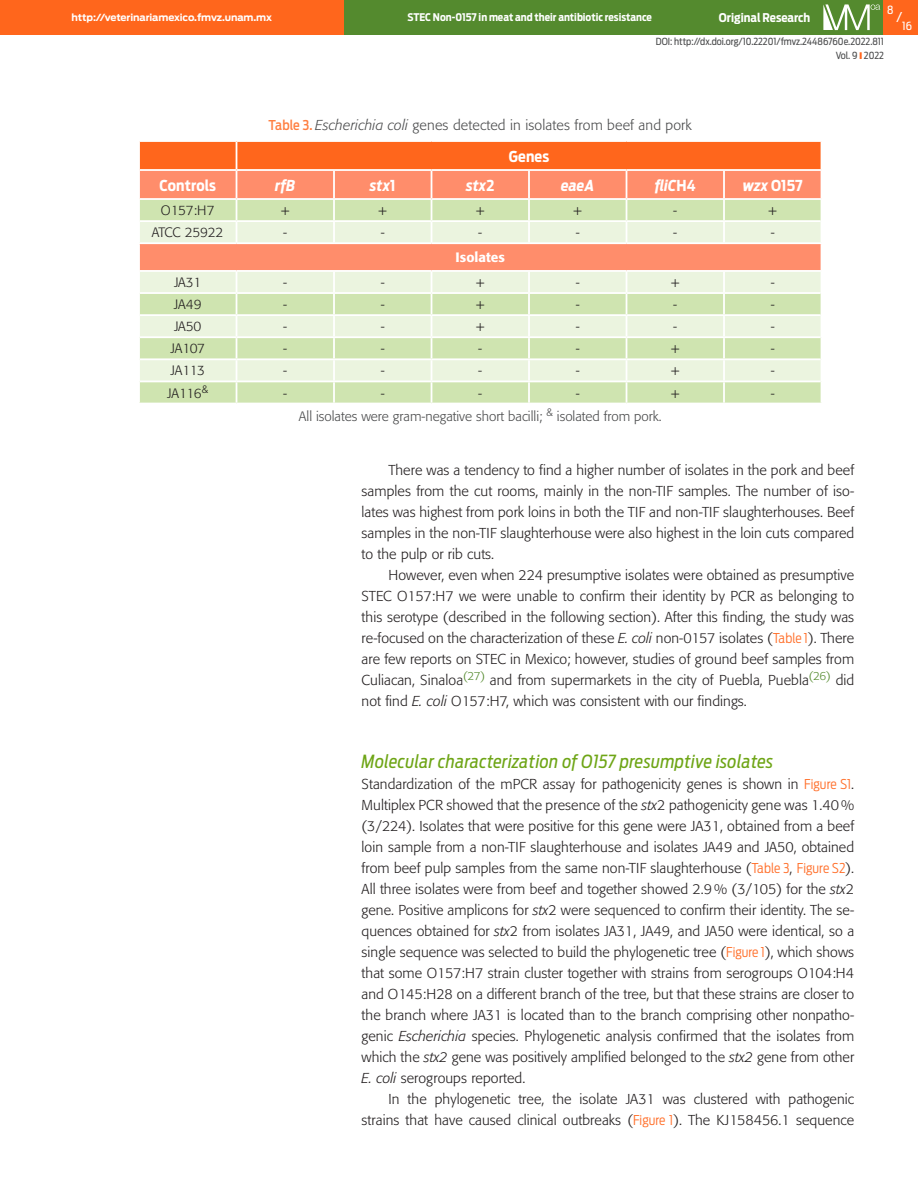
<style>
.page{position:relative;width:918px;height:1188px;background:#fff}
.page>*{position:absolute;margin:0;border:0;box-sizing:border-box;transform-origin:0 0}
._01_subtitulo_b{font:italic 18px "Antenna Cond";letter-spacing:.02em;color:#6ea516}
._06_tabla_b_subtitul{font:italic 700 15px "Antenna Cond";letter-spacing:.005em;color:#fff}
._06_tabla_b_subtitul-2{font:700 15px "Antenna Cond";letter-spacing:.01em;color:#fff}
._04_texto_1a{font:300 14.25px/21px "Formata";letter-spacing:.005em;color:#231f20;text-align:justify}
._04_texto_2a{font:300 14.25px/21px "Formata";letter-spacing:.005em;color:#231f20;text-align:justify}
._06_tabla_a_titulo{font:300 14.25px "Formata";letter-spacing:.01em;color:#4b4c4d}
._06_tabla_c_texto{font:300 13.5px "Formata";letter-spacing:-.015em;color:#231f20}
._06_tabla_e_pies_tab{font:300 13.5px "Formata";color:#4b4c4d}
._06_tabla_d_subtitul{font:500 13.5px "Formata";letter-spacing:.005em;color:#fff}
.t1{font:13.5px "Antenna Cond";color:#fff}
.t2{font:700 12px "Antenna Cond";color:#fff}
.t3{font:11.25px "Antenna Cond";color:#fff}
.t4{font:700 10.5px "Antenna Cond";color:#fff}
.t5{font:9.75px/13.8px "Antenna Cond";color:#4b4c4d;text-align:right}
.t6{font:700 9.75px "Antenna";letter-spacing:-.01em;color:#fff}
.s1{font-family:"Antenna Cond";font-weight:500;font-size:13.5px;color:#ff8042}
.s2{font-style:italic}
.s3{font-style:normal}
.s4{font-family:"Antenna Cond";font-size:13.5px;color:#ff6f2a}
</style>
<div class="page">
<div style="left:344px;top:0;width:543px;height:34px;background:#548a2e"></div>
<svg style="left:823px;top:4px;width:57px;height:26px"></svg>
<div style="left:884px;top:0;width:34px;height:34px;background:#ff661c"></div>
<div style="left:0;top:0;width:344px;height:34px;background:#ff661c"></div>
<svg style="left:139px;top:141px;width:683px;height:262px;background:#eacca7"></svg>
<hr style="left:237px;top:169px;width:97px;height:2px;background:#fff">
<hr style="left:334px;top:169px;width:98px;height:2px;background:#fff">
<hr style="left:432px;top:169px;width:97px;height:2px;background:#fff">
<hr style="left:529px;top:169px;width:98px;height:2px;background:#fff">
<hr style="left:627px;top:169px;width:97px;height:2px;background:#fff">
<hr style="left:724px;top:169px;width:98px;height:2px;background:#fff">
<p class="t6" style="left:72px;top:12px;width:202px">http://veterinariamexico.fmvz.unam.mx</p>
<p class="t3" style="left:887px;top:3px;width:8px">8</p>
<p class="t1" style="left:897px;top:9px;width:7px">/</p>
<p class="t4" style="left:407px;top:11px;width:246px">STEC Non-0157 in meat and their antibiotic resistance</p>
<p class="t2" style="left:719px;top:10px;width:93px">Original Research</p>
<p class="t5" style="left:656px;top:35px;width:230px">DOI: http://dx.doi.org/10.22201/fmvz.24486760e.2022.811<br>Vol. 9 2022</p>
<p class="t3" style="left:902px;top:19px;width:11px">16</p>
<p class="_06_tabla_a_titulo" style="left:269px;top:117px;width:425px"><span class="s1">Table 3.</span> <span class="s2">Escherichia coli</span> genes detected in isolates from beef and pork</p>
<p class="_06_tabla_b_subtitul-2" style="left:509px;top:147px;width:42px">Genes</p>
<p class="_06_tabla_b_subtitul-2" style="left:159px;top:176px;width:58px">Controls</p>
<p class="_06_tabla_b_subtitul" style="left:275px;top:176px;width:22px">rfB</p>
<p class="_06_tabla_b_subtitul" style="left:370px;top:176px;width:27px">stx<span class="s3">1</span></p>
<p class="_06_tabla_b_subtitul" style="left:466px;top:176px;width:30px">stx<span class="s3">2</span></p>
<p class="_06_tabla_b_subtitul" style="left:561px;top:176px;width:35px">eaeA</p>
<p class="_06_tabla_b_subtitul" style="left:655px;top:176px;width:43px">fliC<span class="s3">H4</span></p>
<p class="_06_tabla_b_subtitul-2" style="left:743px;top:176px;width:61px"><span class="s2">wzx</span> O157</p>
<p class="_06_tabla_c_texto" style="left:161px;top:202px;width:55px">O157:H7</p>
<p class="_06_tabla_c_texto" style="left:281px;top:202px;width:11px">+</p>
<p class="_06_tabla_c_texto" style="left:378px;top:202px;width:11px">+</p>
<p class="_06_tabla_c_texto" style="left:476px;top:202px;width:11px">+</p>
<p class="_06_tabla_c_texto" style="left:573px;top:202px;width:11px">+</p>
<p class="_06_tabla_c_texto" style="left:673px;top:202px;width:5px">-</p>
<p class="_06_tabla_c_texto" style="left:768px;top:202px;width:11px">+</p>
<p class="_06_tabla_c_texto" style="left:152px;top:225px;width:73px">ATCC 25922</p>
<p class="_06_tabla_c_texto" style="left:283px;top:225px;width:5px">-</p>
<p class="_06_tabla_c_texto" style="left:381px;top:225px;width:5px">-</p>
<p class="_06_tabla_c_texto" style="left:478px;top:225px;width:5px">-</p>
<p class="_06_tabla_c_texto" style="left:576px;top:225px;width:5px">-</p>
<p class="_06_tabla_c_texto" style="left:673px;top:225px;width:5px">-</p>
<p class="_06_tabla_c_texto" style="left:771px;top:225px;width:5px">-</p>
<p class="_06_tabla_d_subtitul" style="left:456px;top:249px;width:51px">Isolates</p>
<p class="_06_tabla_c_texto" style="left:174px;top:274px;width:29px">JA31</p>
<p class="_06_tabla_c_texto" style="left:283px;top:274px;width:5px">-</p>
<p class="_06_tabla_c_texto" style="left:381px;top:274px;width:5px">-</p>
<p class="_06_tabla_c_texto" style="left:476px;top:274px;width:11px">+</p>
<p class="_06_tabla_c_texto" style="left:576px;top:274px;width:5px">-</p>
<p class="_06_tabla_c_texto" style="left:671px;top:274px;width:11px">+</p>
<p class="_06_tabla_c_texto" style="left:771px;top:274px;width:5px">-</p>
<p class="_06_tabla_c_texto" style="left:174px;top:297px;width:29px">JA49</p>
<p class="_06_tabla_c_texto" style="left:283px;top:297px;width:5px">-</p>
<p class="_06_tabla_c_texto" style="left:381px;top:297px;width:5px">-</p>
<p class="_06_tabla_c_texto" style="left:476px;top:297px;width:11px">+</p>
<p class="_06_tabla_c_texto" style="left:576px;top:297px;width:5px">-</p>
<p class="_06_tabla_c_texto" style="left:673px;top:297px;width:5px">-</p>
<p class="_06_tabla_c_texto" style="left:771px;top:297px;width:5px">-</p>
<p class="_06_tabla_c_texto" style="left:174px;top:319px;width:29px">JA50</p>
<p class="_06_tabla_c_texto" style="left:283px;top:319px;width:5px">-</p>
<p class="_06_tabla_c_texto" style="left:381px;top:319px;width:5px">-</p>
<p class="_06_tabla_c_texto" style="left:476px;top:319px;width:11px">+</p>
<p class="_06_tabla_c_texto" style="left:576px;top:319px;width:5px">-</p>
<p class="_06_tabla_c_texto" style="left:673px;top:319px;width:5px">-</p>
<p class="_06_tabla_c_texto" style="left:771px;top:319px;width:5px">-</p>
<p class="_06_tabla_c_texto" style="left:170px;top:341px;width:36px">JA107</p>
<p class="_06_tabla_c_texto" style="left:283px;top:341px;width:5px">-</p>
<p class="_06_tabla_c_texto" style="left:381px;top:341px;width:5px">-</p>
<p class="_06_tabla_c_texto" style="left:478px;top:341px;width:5px">-</p>
<p class="_06_tabla_c_texto" style="left:576px;top:341px;width:5px">-</p>
<p class="_06_tabla_c_texto" style="left:671px;top:341px;width:11px">+</p>
<p class="_06_tabla_c_texto" style="left:771px;top:341px;width:5px">-</p>
<p class="_06_tabla_c_texto" style="left:170px;top:363px;width:36px">JA113</p>
<p class="_06_tabla_c_texto" style="left:283px;top:363px;width:5px">-</p>
<p class="_06_tabla_c_texto" style="left:381px;top:363px;width:5px">-</p>
<p class="_06_tabla_c_texto" style="left:478px;top:363px;width:5px">-</p>
<p class="_06_tabla_c_texto" style="left:576px;top:363px;width:5px">-</p>
<p class="_06_tabla_c_texto" style="left:671px;top:363px;width:11px">+</p>
<p class="_06_tabla_c_texto" style="left:771px;top:363px;width:5px">-</p>
<p class="_06_tabla_c_texto" style="left:167px;top:385px;width:43px">JA116<sup>&amp;</sup></p>
<p class="_06_tabla_c_texto" style="left:283px;top:385px;width:5px">-</p>
<p class="_06_tabla_c_texto" style="left:381px;top:385px;width:5px">-</p>
<p class="_06_tabla_c_texto" style="left:478px;top:385px;width:5px">-</p>
<p class="_06_tabla_c_texto" style="left:576px;top:385px;width:5px">-</p>
<p class="_06_tabla_c_texto" style="left:671px;top:385px;width:11px">+</p>
<p class="_06_tabla_c_texto" style="left:771px;top:385px;width:5px">-</p>
<p class="_06_tabla_e_pies_tab" style="left:299px;top:408px;width:364px">All isolates were gram-negative short bacilli; <sup>&amp;</sup> isolated from pork.</p>
<p class="_04_texto_2a" style="left:362px;top:460px;width:494px;text-indent:27px">There was a tendency to find a higher number of isolates in the pork and beef samples from the cut rooms, mainly in the non-TIF samples. The number of iso&shy;lates was highest from pork loins in both the TIF and non-TIF slaughterhouses. Beef samples in the non-TIF slaughterhouse were also highest in the loin cuts compared to the pulp or rib cuts.</p>
<p class="_04_texto_2a" style="left:362px;top:565px;width:494px;text-indent:27px">However, even when 224 presumptive isolates were obtained as presumptive STEC O157:H7 we were unable to confirm their identity by PCR as belonging to this serotype (described in the following section). After this finding, the study was re-focused on the characterization of these <span class="s2">E. coli</span> non-0157 isolates (<span class="s4">Table 1</span>). There are few reports on STEC in Mexico; however, studies of ground beef samples from Culiacan, Sinaloa<sup>(27)</sup> and from supermarkets in the city of Puebla, Puebla<sup>(26)</sup> did not find <span class="s2">E. coli</span> O157:H7, which was consistent with our findings.</p>
<p class="_01_subtitulo_b" style="left:362px;top:751px;width:413px">Molecular characterization of O157 presumptive isolates</p>
<p class="_04_texto_1a" style="left:362px;top:774px;width:494px">Standardization of the mPCR assay for pathogenicity genes is shown in <span class="s4">Figure S1</span>.<br>Multiplex PCR showed that the presence of the <span class="s2">stx</span>2 pathogenicity gene was 1.40% (3/224). Isolates that were positive for this gene were JA31, obtained from a beef loin sample from a non-TIF slaughterhouse and isolates JA49 and JA50, obtained from beef pulp samples from the same non-TIF slaughterhouse (<span class="s4">Table 3</span>, <span class="s4">Figure S2</span>).<br>All three isolates were from beef and together showed 2.9% (3/105) for the <span class="s2">stx</span>2 gene. Positive amplicons for <span class="s2">stx</span>2 were sequenced to confirm their identity. The se&shy;quences obtained for <span class="s2">stx</span>2 from isolates JA31, JA49, and JA50 were identical, so a single sequence was selected to build the phylogenetic tree (<span class="s4">Figure 1</span>), which shows that some O157:H7 strain cluster together with strains from serogroups O104:H4 and O145:H28 on a different branch of the tree, but that these strains are closer to the branch where JA31 is located than to the branch comprising other nonpatho&shy;genic <span class="s2">Escherichia</span> species. Phylogenetic analysis confirmed that the isolates from which the <span class="s2">stx2</span> gene was positively amplified belonged to the <span class="s2">stx2</span> gene from other <span class="s2">E. coli</span> serogroups reported.</p>
<p class="_04_texto_2a" style="left:362px;top:1088px;width:494px;text-align:right">In the phylogenetic tree, the isolate JA31 was clustered with pathogenic strains that have caused clinical outbreaks (<span class="s4">Figure 1</span>). The KJ158456.1 sequence</p>
</div>
